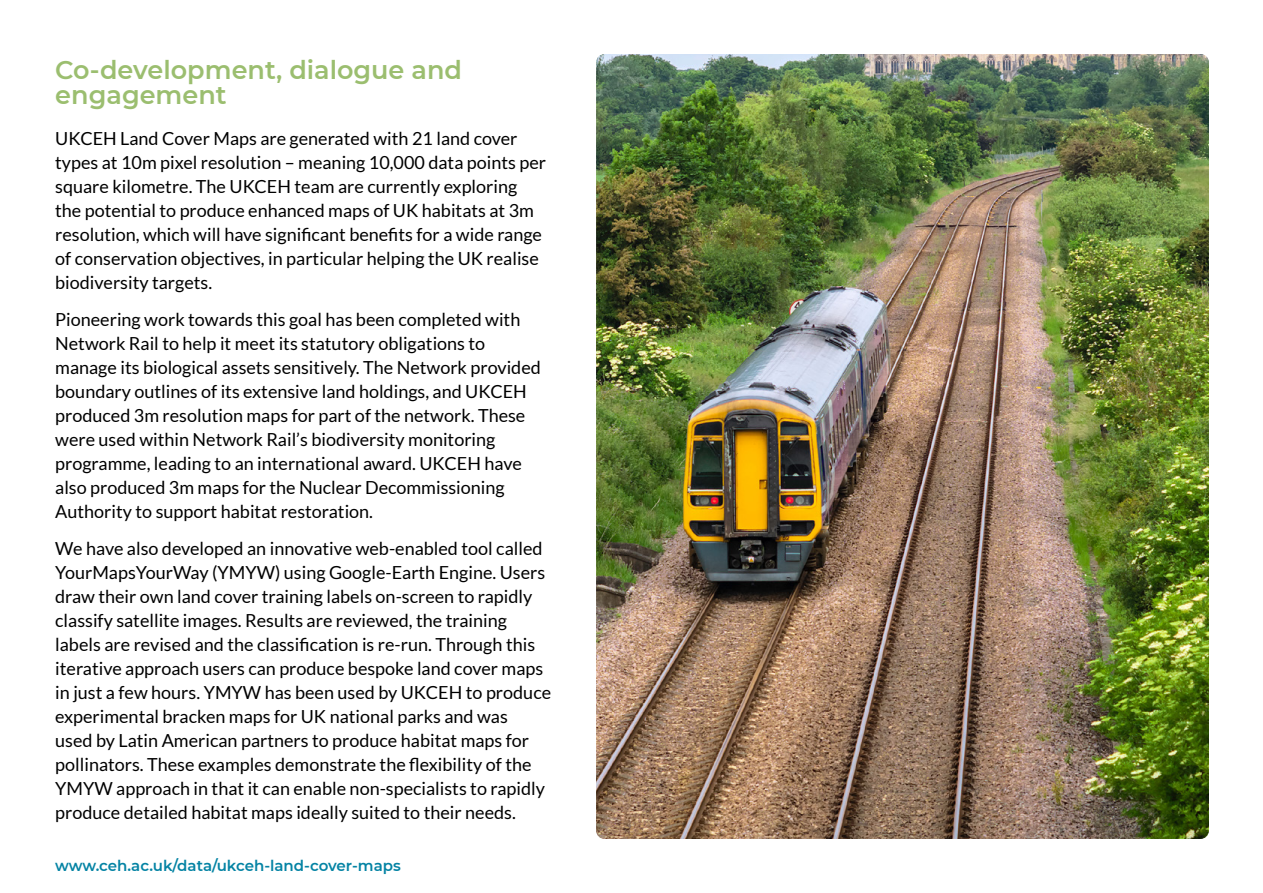
<style>
.page{position:relative;width:1263px;height:893px;background:#fff}
.page>*{position:absolute;margin:0;border:0;box-sizing:border-box;transform-origin:0 0}
.t1{font:600 25.5px/25.5px "Montserrat";color:#9bbe6f}
.t2{font:18px/24px "Lato";color:#000}
.t3{font:600 15px "Montserrat";color:#0483a4}
</style>
<div class="page">
<img style="left:596px;top:54px;width:613px;height:785px">
<h1 class="t1" style="left:55px;top:56px;width:408px">Co-development, dialogue and engagement</h1>
<p class="t2" style="left:55px;top:127px;width:492px">UKCEH Land Cover Maps are generated with 21 land cover types at 10m pixel resolution – meaning 10,000 data points per square kilometre. The UKCEH team are currently exploring the potential to produce enhanced maps of UK habitats at 3m resolution, which will have significant benefits for a wide range of conservation objectives, in particular helping the UK realise biodiversity targets.</p>
<p class="t2" style="left:55px;top:307px;width:487px">Pioneering work towards this goal has been completed with Network Rail to help it meet its statutory obligations to manage its biological assets sensitively. The Network provided boundary outlines of its extensive land holdings, and UKCEH produced 3m resolution maps for part of the network. These were used within Network Rail’s biodiversity monitoring programme, leading to an international award. UKCEH have also produced 3m maps for the Nuclear Decommissioning Authority to support habitat restoration.</p>
<p class="t2" style="left:55px;top:536px;width:497px">We have also developed an innovative web-enabled tool called YourMapsYourWay (YMYW) using Google-Earth Engine. Users draw their own land cover training labels on-screen to rapidly classify satellite images. Results are reviewed, the training labels are revised and the classification is re-run. Through this iterative approach users can produce bespoke land cover maps in just a few hours. YMYW has been used by UKCEH to produce experimental bracken maps for UK national parks and was<br>used by Latin American partners to produce habitat maps for pollinators. These examples demonstrate the flexibility of the YMYW approach in that it can enable non-specialists to rapidly produce detailed habitat maps ideally suited to their needs.</p>
<p class="t3" style="left:55px;top:855px;width:347px">www.ceh.ac.uk/data/ukceh-land-cover-maps</p>
</div>
